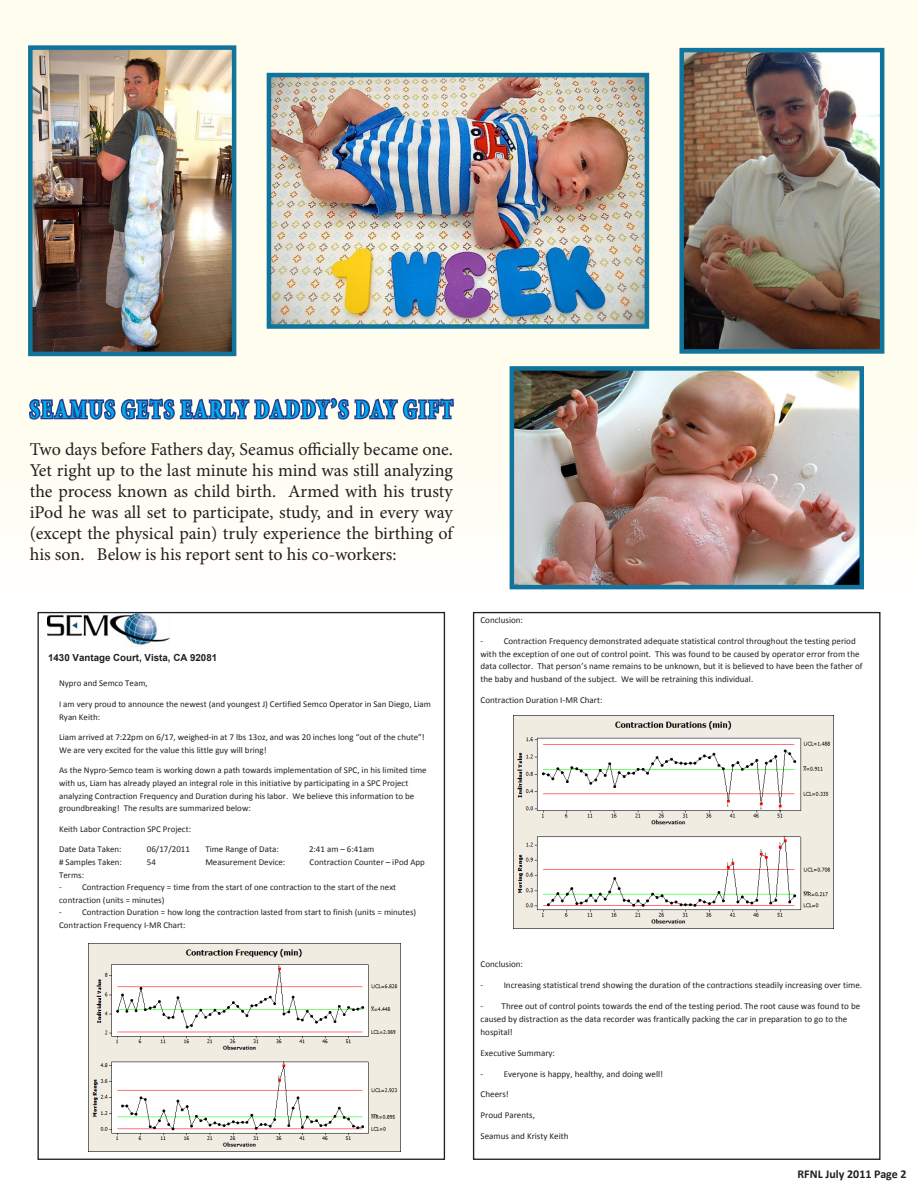
<style>
.page{position:relative;width:918px;height:1188px;background:#fff}
.page>*{position:absolute;margin:0;border:0;box-sizing:border-box;transform-origin:0 0}
.base_paragraph{font:700 condensed 26.25px "Minion Pro";letter-spacing:.1em;color:#00aeef;scale:.8 1}
.base_paragraph-2{font:18px/21px "Minion Pro";color:#231f20;text-align:justify}
.t1{font:700 12px "Calibri";color:#231f20}
.t2{font:700 9.75px "Arial";color:#231f20}
.t3{font:9px/12.8px "Calibri";color:#231f20}
.t4{font:8.85px/12.6px "Calibri";color:#231f20}
</style>
<div class="page">
<div style="left:1px;top:1px;width:916px;height:601px;background:#fffded"></div>
<img style="left:514px;top:715px;width:319px;height:213px">
<img style="left:88px;top:944px;width:312px;height:208px">
<img style="left:515px;top:371px;width:344px;height:213px">
<div style="left:510px;top:366px;width:354px;height:223px;border:4px solid #10749c"></div>
<img style="left:684px;top:53px;width:195px;height:296px">
<div style="left:679px;top:48px;width:205px;height:306px;border:4px solid #10749c"></div>
<img style="left:456px;top:78px;width:188px;height:246px">
<div style="left:267px;top:73px;width:382px;height:256px;border:4px solid #10749c"></div>
<img style="left:27px;top:45px;width:429px;height:734px">
<p class="base_paragraph" style="left:30px;top:391px;width:530px">SEAMUS GETS EARLY DADDY’S DAY GIFT</p>
<p class="base_paragraph-2" style="left:30px;top:439px;width:425px">Two days before Fathers day, Seamus officially became one.<br>Yet right up to the last minute his mind was still analyzing the process known as child birth. Armed with his trusty iPod he was all set to participate, study, and in every way (except the physical pain) truly experience the birthing of his son. Below is his report sent to his co-workers:</p>
<p class="t2" style="left:48px;top:651px;width:171px">1430 Vantage Court, Vista, CA 92081</p>
<p class="t4" style="left:59px;top:677px;width:90px">Nypro and Semco Team,</p>
<p class="t4" style="left:59px;top:698px;width:373px">I am very proud to announce the newest (and youngest J) Certified Semco Operator in San Diego, Liam<br>Ryan Keith:</p>
<p class="t4" style="left:59px;top:731px;width:367px">Liam arrived at 7:22pm on 6/17, weighed‐in at 7 lbs 13oz, and was 20 inches long “out of the chute”!<br>We are very excited for the value this little guy will bring!</p>
<p class="t4" style="left:59px;top:764px;width:369px">As the Nypro‐Semco team is working down a path towards implementation of SPC, in his limited time with us, Liam has already played an integral role in this initiative by participating in a SPC Project analyzing Contraction Frequency and Duration during his labor. We believe this information to be groundbreaking! The results are summarized below:</p>
<p class="t4" style="left:59px;top:823px;width:133px">Keith Labor Contraction SPC Project:</p>
<p class="t4" style="left:59px;top:843px;width:64px">Date Data Taken:</p>
<p class="t4" style="left:147px;top:843px;width:45px">06/17/2011</p>
<p class="t4" style="left:205px;top:843px;width:75px">Time Range of Data:</p>
<p class="t4" style="left:309px;top:843px;width:67px">2:41 am – 6:41am</p>
<p class="t4" style="left:59px;top:856px;width:64px"># Samples Taken:</p>
<p class="t4" style="left:147px;top:856px;width:11px">54</p>
<p class="t4" style="left:205px;top:856px;width:82px">Measurement Device:</p>
<p class="t4" style="left:310px;top:856px;width:117px">Contraction Counter – iPod App</p>
<p class="t4" style="left:59px;top:868px;width:26px">Terms: ‐</p>
<p class="t4" style="left:59px;top:881px;width:339px;text-indent:23px">Contraction Frequency = time from the start of one contraction to the start of the next contraction (units = minutes)<br>‐</p>
<p class="t4" style="left:59px;top:906px;width:359px;text-indent:23px">Contraction Duration = how long the contraction lasted from start to finish (units = minutes)<br>Contraction Frequency I‐MR Chart:</p>
<p class="t3" style="left:480px;top:614px;width:44px">Conclusion:</p>
<p class="t3" style="left:480px;top:635px;width:4px">‐</p>
<p class="t3" style="left:480px;top:635px;width:384px;text-indent:23px">Contraction Frequency demonstrated adequate statistical control throughout the testing period with the exception of one out of control point. This was found to be caused by operator error from the data collector. That person’s name remains to be unknown, but it is believed to have been the father of the baby and husband of the subject. We will be retraining this individual.</p>
<p class="t3" style="left:481px;top:694px;width:123px">Contraction Duration I‐MR Chart:</p>
<p class="t3" style="left:481px;top:958px;width:44px">Conclusion:</p>
<p class="t3" style="left:481px;top:979px;width:4px">‐</p>
<p class="t3" style="left:504px;top:979px;width:360px">Increasing statistical trend showing the duration of the contractions steadily increasing over time.</p>
<p class="t3" style="left:481px;top:1000px;width:4px">‐</p>
<p class="t3" style="left:481px;top:1000px;width:381px;text-indent:21px">Three out of control points towards the end of the testing period. The root cause was found to be caused by distraction as the data recorder was frantically packing the car in preparation to go to the hospital!</p>
<p class="t3" style="left:481px;top:1046px;width:76px">Executive Summary:</p>
<p class="t3" style="left:481px;top:1067px;width:4px">‐</p>
<p class="t3" style="left:504px;top:1067px;width:161px">Everyone is happy, healthy, and doing well!</p>
<p class="t3" style="left:481px;top:1088px;width:30px">Cheers!</p>
<p class="t3" style="left:481px;top:1109px;width:56px">Proud Parents,</p>
<p class="t3" style="left:481px;top:1130px;width:90px">Seamus and Kristy Keith</p>
<h3 class="t1" style="left:797px;top:1167px;width:111px">RFNL July 2011 Page 2</h3>
</div>
